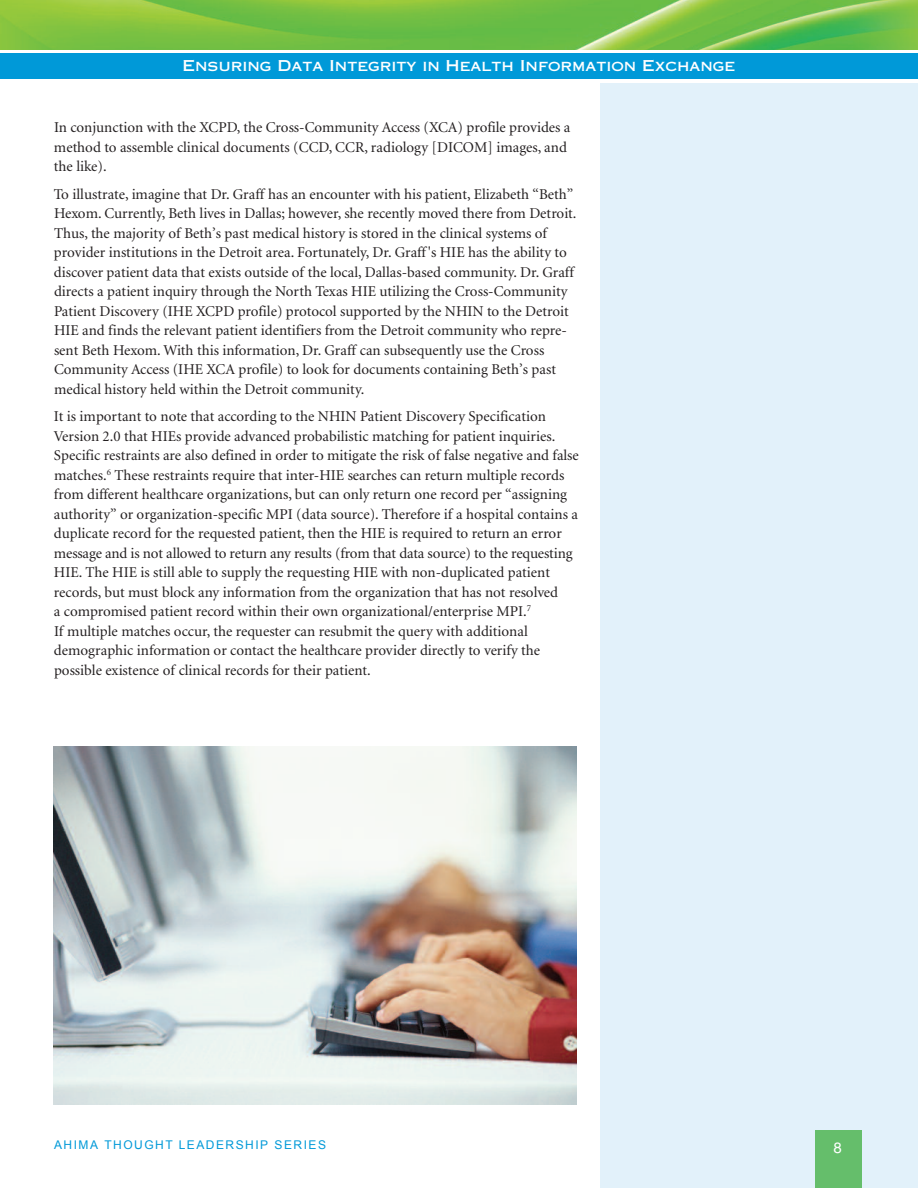
<style>
.page{position:relative;width:918px;height:1188px;background:#fff}
.page>*{position:absolute;margin:0;border:0;box-sizing:border-box;transform-origin:0 0}
.t1{font:15px/19.5px "Minion";color:#231f20}
.t2{font:15px "Copperplate Thirty One AB";color:#fff}
.t3{font:15px "Helvetica";color:#fff}
.t4{font:12px "Arial";letter-spacing:.125em;color:#0099d8}
</style>
<div class="page">
<div style="left:601px;top:84px;width:317px;height:1104px;background:#e2f1fa"></div>
<img style="left:0;top:0;width:918px;height:50px">
<div style="left:0;top:53px;width:918px;height:26px;background:#0099d8"></div>
<div style="left:815px;top:1131px;width:46px;height:57px;background:#65be6b"></div>
<img style="left:53px;top:747px;width:524px;height:358px">
<p class="t2" style="left:183px;top:61px;width:554px">Ensuring Data Integrity in Health Information Exchange</p>
<p class="t1" style="left:54px;top:119px;width:518px">In conjunction with the XCPD, the Cross-Community Access (XCA) profile provides a method to assemble clinical documents (CCD, CCR, radiology [DICOM] images, and the like).</p>
<p class="t1" style="left:54px;top:185px;width:524px">To illustrate, imagine that Dr. Graff has an encounter with his patient, Elizabeth “Beth” Hexom. Currently, Beth lives in Dallas; however, she recently moved there from Detroit.<br>Thus, the majority of Beth’s past medical history is stored in the clinical systems of provider institutions in the Detroit area. Fortunately, Dr. Graff's HIE has the ability to discover patient data that exists outside of the local, Dallas-based community. Dr. Graff directs a patient inquiry through the North Texas HIE utilizing the Cross-Community Patient Discovery (IHE XCPD profile) protocol supported by the NHIN to the Detroit HIE and finds the relevant patient identifiers from the Detroit community who repre&shy;sent Beth Hexom. With this information, Dr. Graff can subsequently use the Cross Community Access (IHE XCA profile) to look for documents containing Beth’s past medical history held within the Detroit community.</p>
<p class="t1" style="left:54px;top:408px;width:526px">It is important to note that according to the NHIN Patient Discovery Specification Version 2.0 that HIEs provide advanced probabilistic matching for patient inquiries.<br>Specific restraints are also defined in order to mitigate the risk of false negative and false matches.<sup>6</sup> These restraints require that inter-HIE searches can return multiple records from different healthcare organizations, but can only return one record per “assigning authority” or organization-specific MPI (data source). Therefore if a hospital contains a duplicate record for the requested patient, then the HIE is required to return an error message and is not allowed to return any results (from that data source) to the requesting HIE. The HIE is still able to supply the requesting HIE with non-duplicated patient records, but must block any information from the organization that has not resolved<br>a compromised patient record within their own organizational/enterprise MPI.<sup>7<br></sup>If multiple matches occur, the requester can resubmit the query with additional demographic information or contact the healthcare provider directly to verify the possible existence of clinical records for their patient.</p>
<p class="t4" style="left:54px;top:1139px;width:274px">AHIMA THOUGHT LEADERSHIP SERIES</p>
<p class="t3" style="left:833px;top:1142px;width:10px">8</p>
</div>
